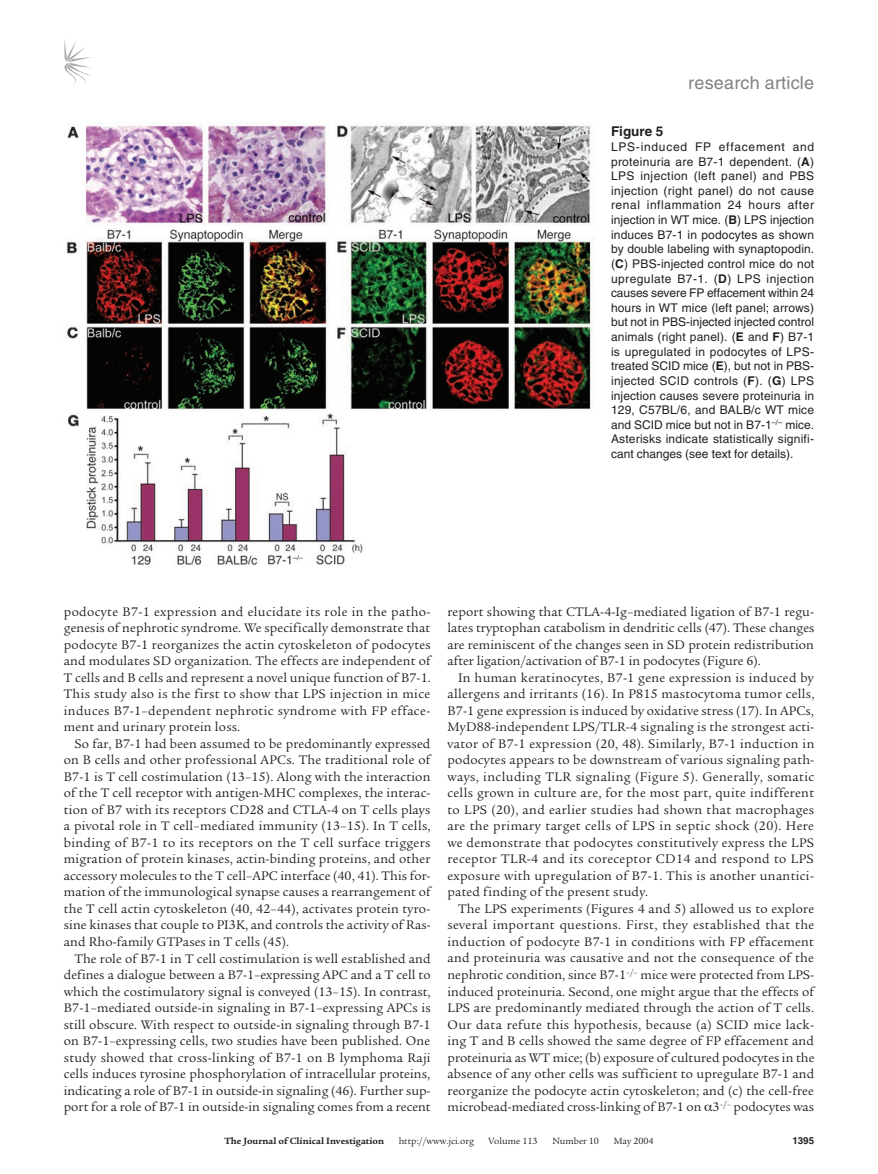
<style>
.page{position:relative;width:878px;height:1174px;background:#fff}
.page>*{position:absolute;margin:0;border:0;box-sizing:border-box;transform-origin:0 0}
.t1{font:18px "Helvetica LT Std";letter-spacing:.01em;color:#808285}
.t2{font:13.5px/16.5px "Legacy Serif Std";letter-spacing:.01em;color:#231f20;text-align:justify}
.t3{font:700 13.5px "Helvetica LT Std";color:#231f20}
.t4{font:12px/14.5px "Helvetica LT Std";color:#231f20;text-align:justify}
.t5{font:9.75px "Legacy Serif Std";color:#231f20}
.t6{font:700 9.75px "Legacy Serif Std";color:#231f20}
.t7{font:700 9.75px "Helvetica LT Std";color:#231f20}
.s1{font-weight:700}
</style>
<div class="page">
<svg style="left:64px;top:39px;width:27px;height:46px"></svg>
<img style="left:67px;top:122px;width:527px;height:443px">
<h1 class="t1" style="left:688px;top:72px;width:127px">research article</h1>
<p class="t3" style="left:611px;top:123px;width:54px">Figure 5</p>
<p class="t4" style="left:611px;top:139px;width:205px">LPS-induced FP effacement and proteinuria are B7-1 dependent. (<span class="s1">A</span>)<br>LPS injection (left panel) and PBS injection (right panel) do not cause renal inflammation 24 hours after injection in WT mice. (<span class="s1">B</span>) LPS injection induces B7-1 in podocytes as shown by double labeling with synaptopodin. (<span class="s1">C</span>) PBS-injected control mice do not upregulate B7-1. (<span class="s1">D</span>) LPS injection causes severe FP effacement within 24 hours in WT mice (left panel; arrows) but not in PBS-injected injected control animals (right panel). (<span class="s1">E</span> and <span class="s1">F</span>) B7-1 is upregulated in podocytes of LPS&shy;treated SCID mice (<span class="s1">E</span>), but not in PBS&shy;injected SCID controls (<span class="s1">F</span>). (<span class="s1">G</span>) LPS injection causes severe proteinuria in 129, C57BL/6, and BALB/c WT mice and SCID mice but not in B7-1<sup>–/–</sup> mice.<br>Asterisks indicate statistically signifi&shy;cant changes (see text for details).</p>
<p class="t2" style="left:64px;top:603px;width:368px">podocyte B7-1 expression and elucidate its role in the patho&shy;genesis of nephrotic syndrome. We specifically demonstrate that podocyte B7-1 reorganizes the actin cytoskeleton of podocytes and modulates SD organization. The effects are independent of T cells and B cells and represent a novel unique function of B7-1.<br>This study also is the first to show that LPS injection in mice induces B7-1–dependent nephrotic syndrome with FP efface&shy;ment and urinary protein loss.</p>
<p class="t2" style="left:64px;top:735px;width:368px;text-indent:11px">So far, B7-1 had been assumed to be predominantly expressed on B cells and other professional APCs. The traditional role of B7-1 is T cell costimulation (13–15). Along with the interaction of the T cell receptor with antigen-MHC complexes, the interac&shy;tion of B7 with its receptors CD28 and CTLA-4 on T cells plays a pivotal role in T cell–mediated immunity (13–15). In T cells, binding of B7-1 to its receptors on the T cell surface triggers migration of protein kinases, actin-binding proteins, and other accessory molecules to the T cell–APC interface (40, 41). This for&shy;mation of the immunological synapse causes a rearrangement of the T cell actin cytoskeleton (40, 42–44), activates protein tyro&shy;sine kinases that couple to PI3K, and controls the activity of Ras&shy;and Rho-family GTPases in T cells (45).</p>
<p class="t2" style="left:64px;top:950px;width:368px;text-indent:11px">The role of B7-1 in T cell costimulation is well established and defines a dialogue between a B7-1–expressing APC and a T cell to which the costimulatory signal is conveyed (13–15). In contrast, B7-1–mediated outside-in signaling in B7-1–expressing APCs is still obscure. With respect to outside-in signaling through B7-1 on B7-1–expressing cells, two studies have been published. One study showed that cross-linking of B7-1 on B lymphoma Raji cells induces tyrosine phosphorylation of intracellular proteins, indicating a role of B7-1 in outside-in signaling (46). Further sup&shy;port for a role of B7-1 in outside-in signaling comes from a recent</p>
<p class="t2" style="left:447px;top:603px;width:368px">report showing that CTLA-4-Ig–mediated ligation of B7-1 regu&shy;lates tryptophan catabolism in dendritic cells (47). These changes are reminiscent of the changes seen in SD protein redistribution after ligation/activation of B7-1 in podocytes (Figure 6).</p>
<p class="t2" style="left:447px;top:669px;width:368px;text-indent:11px">In human keratinocytes, B7-1 gene expression is induced by allergens and irritants (16). In P815 mastocytoma tumor cells, B7-1 gene expression is induced by oxidative stress (17). In APCs, MyD88-independent LPS/TLR-4 signaling is the strongest acti&shy;vator of B7-1 expression (20, 48). Similarly, B7-1 induction in podocytes appears to be downstream of various signaling path&shy;ways, including TLR signaling (Figure 5). Generally, somatic cells grown in culture are, for the most part, quite indifferent to LPS (20), and earlier studies had shown that macrophages are the primary target cells of LPS in septic shock (20). Here we demonstrate that podocytes constitutively express the LPS receptor TLR-4 and its coreceptor CD14 and respond to LPS exposure with upregulation of B7-1. This is another unantici&shy;pated finding of the present study.</p>
<p class="t2" style="left:447px;top:900px;width:368px;text-indent:11px">The LPS experiments (Figures 4 and 5) allowed us to explore several important questions. First, they established that the induction of podocyte B7-1 in conditions with FP effacement and proteinuria was causative and not the consequence of the nephrotic condition, since B7-1<sup>–/–</sup> mice were protected from LPS&shy;induced proteinuria. Second, one might argue that the effects of LPS are predominantly mediated through the action of T cells.<br>Our data refute this hypothesis, because (a) SCID mice lack&shy;ing T and B cells showed the same degree of FP effacement and proteinuria as WT mice; (b) exposure of cultured podocytes in the absence of any other cells was sufficient to upregulate B7-1 and reorganize the podocyte actin cytoskeleton; and (c) the cell-free microbead-mediated cross-linking of B7-1 on 3<sup>–/–</sup> podocytes was</p>
<p class="t6" style="left:224px;top:1135px;width:161px">The Journal of Clinical Investigation</p>
<p class="t5" style="left:398px;top:1135px;width:77px">http://www.jci.org</p>
<p class="t5" style="left:488px;top:1135px;width:50px">Volume 113</p>
<p class="t5" style="left:552px;top:1135px;width:48px">Number 10</p>
<p class="t5" style="left:613px;top:1135px;width:41px">May 2004</p>
<p class="t7" style="left:792px;top:1134px;width:23px">1395</p>
</div>
